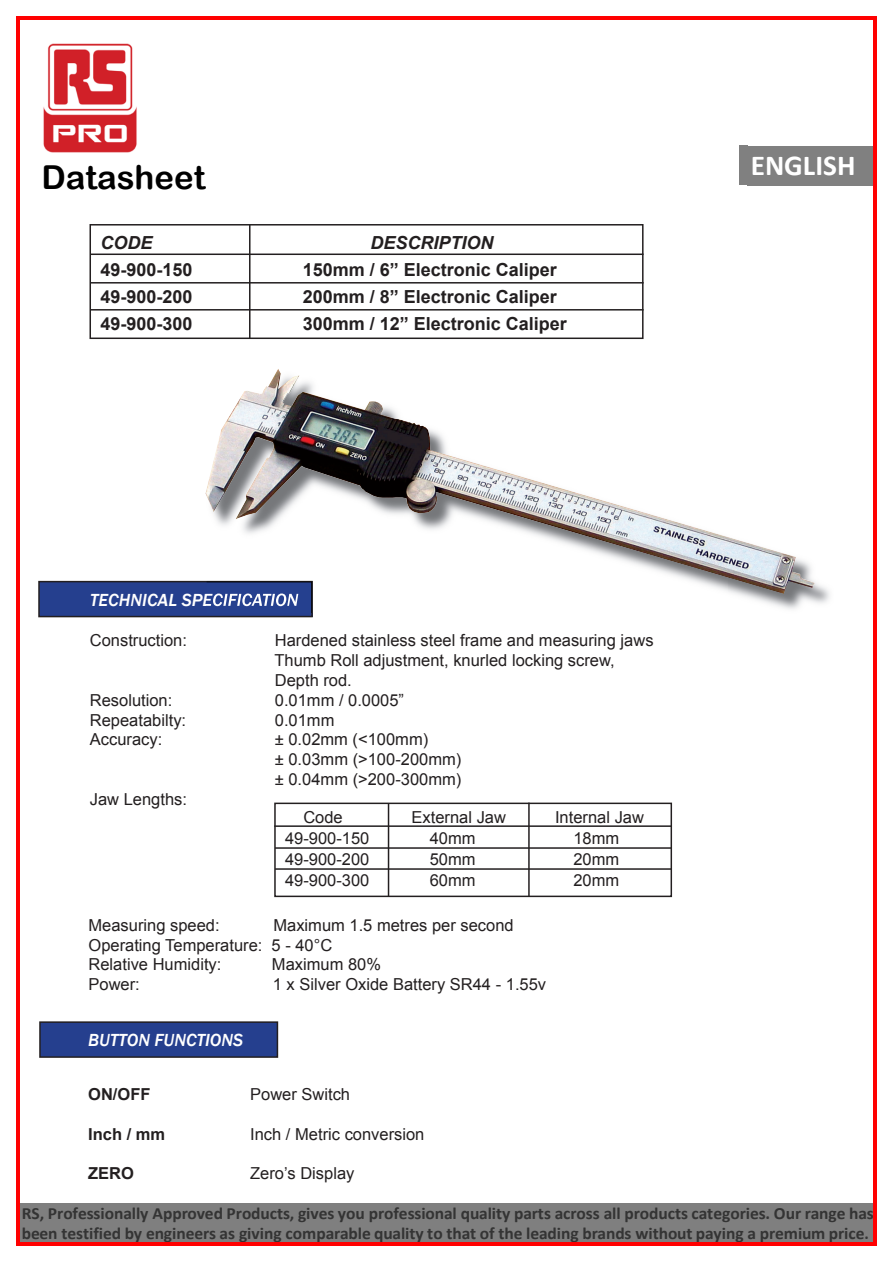
<style>
.page{position:relative;width:893px;height:1263px;background:#fff}
.page>*{position:absolute;margin:0;border:0;box-sizing:border-box;transform-origin:0 0}
.t1{font:700 33px "Arial Rounded MT";color:#000}
.t2{font:700 28.95px "Calibri";color:#fff}
.t3{font:700 18px "Arial";color:#231f20}
.t4{font:italic 500 18px "Franklin Gothic";color:#fff}
.t5{font:italic 700 18px "Arial";color:#231f20}
.t6{font:700 17.1px/20.9px "Calibri";letter-spacing:-.005em;color:#343434}
.t7{font:16.5px/19.8px "Arial";color:#231f20}
.t8{font:700 16.5px "Arial";color:#231f20}
.s1{font-size:16.05px}
</style>
<div class="page">
<div style="left:90px;top:224px;width:554px;height:115px;border:2px solid #231f20"></div>
<hr style="left:91px;top:254px;width:553px;height:1px;background:#231f20">
<hr style="left:91px;top:282px;width:553px;height:2px;background:#231f20">
<hr style="left:91px;top:309px;width:553px;height:2px;background:#231f20">
<hr style="left:249px;top:225px;width:1px;height:113px;background:#231f20">
<div style="left:274px;top:803px;width:398px;height:94px;border:2px solid #231f20"></div>
<hr style="left:274px;top:825px;width:397px;height:2px;background:#231f20">
<hr style="left:275px;top:847px;width:397px;height:2px;background:#231f20">
<hr style="left:275px;top:868px;width:397px;height:2px;background:#231f20">
<hr style="left:388px;top:803px;width:1px;height:93px;background:#231f20">
<hr style="left:528px;top:803px;width:2px;height:93px;background:#231f20">
<svg style="left:38px;top:581px;width:275px;height:36px;background:#253c83"></svg>
<div style="left:40px;top:1022px;width:237px;height:35px;background:#253f8e"></div>
<div style="left:39px;top:1021px;width:239px;height:37px;border:2px solid #231f20"></div>
<img style="left:737px;top:582px;width:93px;height:27px">
<img style="left:207px;top:594px;width:105px;height:19px">
<img style="left:207px;top:594px;width:91px;height:12px">
<img style="left:205px;top:369px;width:610px;height:225px">
<div style="left:20px;top:1203px;width:857px;height:20px;background:#7f7f7f"></div>
<div style="left:20px;top:1223px;width:857px;height:20px;background:#7f7f7f"></div>
<div style="left:739px;top:146px;width:8px;height:39px;background:#808080"></div>
<div style="left:866px;top:146px;width:9px;height:39px;background:#808080"></div>
<div style="left:748px;top:146px;width:118px;height:39px;background:#808080"></div>
<img style="left:43px;top:43px;width:94px;height:110px">
<svg style="left:17px;top:16px;width:3px;height:4px"></svg>
<hr style="left:20px;top:16px;width:853px;height:4px;background:#f00">
<svg style="left:873px;top:16px;width:4px;height:4px"></svg>
<hr style="left:17px;top:20px;width:3px;height:1222px;background:#f00">
<hr style="left:873px;top:20px;width:4px;height:1222px;background:#f00">
<hr style="left:20px;top:1242px;width:853px;height:3px;background:#f00">
<svg style="left:873px;top:1242px;width:4px;height:3px"></svg>
<h1 class="t1" style="left:42px;top:161px;width:165px">Datasheet</h1>
<p class="t5" style="left:100px;top:231px;width:54px">CODE</p>
<p class="t5" style="left:370px;top:231px;width:125px">DESCRIPTION</p>
<p class="t3" style="left:100px;top:258px;width:94px">49-900-150</p>
<p class="t3" style="left:303px;top:258px;width:256px">150mm / 6” Electronic Caliper</p>
<p class="t3" style="left:100px;top:285px;width:94px">49-900-200</p>
<p class="t3" style="left:303px;top:285px;width:256px">200mm / 8” Electronic Caliper</p>
<p class="t3" style="left:100px;top:312px;width:94px">49-900-300</p>
<p class="t3" style="left:303px;top:312px;width:266px">300mm / 12” Electronic Caliper</p>
<h2 class="t2" style="left:751px;top:153px;width:106px">ENGLISH</h2>
<p class="t4" style="left:90px;top:589px;width:210px">TECHNICAL SPECIFICATION</p>
<p class="t7" style="left:90px;top:631px;width:99px">Construction:</p>
<p class="t7" style="left:275px;top:631px;width:381px">Hardened stainless steel frame and measuring jaws<br>Thumb Roll adjustment, knurled locking screw,<br>Depth rod.</p>
<p class="t7" style="left:90px;top:690px;width:84px">Resolution:</p>
<p class="t7" style="left:275px;top:690px;width:131px">0.01mm / 0.0005”</p>
<p class="t7" style="left:90px;top:710px;width:98px">Repeatabilty:</p>
<p class="t7" style="left:275px;top:710px;width:61px">0.01mm</p>
<p class="t7" style="left:90px;top:730px;width:74px">Accuracy:</p>
<p class="t7" style="left:275px;top:730px;width:188px">± 0.02mm (&lt;100mm)<br>± 0.03mm (&gt;100-200mm) ± 0.04mm (&gt;200-300mm)</p>
<p class="t7" style="left:90px;top:789px;width:99px">Jaw Lengths:</p>
<p class="t7" style="left:303px;top:807px;width:41px">Code</p>
<p class="t7" style="left:412px;top:807px;width:96px">External Jaw</p>
<p class="t7" style="left:555px;top:807px;width:90px">Internal Jaw</p>
<p class="t7" style="left:285px;top:828px;width:86px">49-900-150</p>
<p class="t7" style="left:430px;top:828px;width:47px">40mm</p>
<p class="t7" style="left:573px;top:828px;width:47px">18mm</p>
<p class="t7" style="left:285px;top:849px;width:86px">49-900-200</p>
<p class="t7" style="left:430px;top:849px;width:47px">50mm</p>
<p class="t7" style="left:573px;top:849px;width:47px">20mm</p>
<p class="t7" style="left:285px;top:870px;width:86px">49-900-300</p>
<p class="t7" style="left:430px;top:870px;width:47px">60mm</p>
<p class="t7" style="left:573px;top:870px;width:47px">20mm</p>
<p class="t7" style="left:88px;top:915px;width:133px">Measuring speed:</p>
<p class="t7" style="left:88px;top:915px;width:427px;text-indent:185px">Maximum 1.5 metres per second<br>Operating Temperature: 5 - 40°C<br>Relative Humidity:</p>
<p class="t7" style="left:272px;top:955px;width:111px">Maximum 80%</p>
<p class="t7" style="left:88px;top:974px;width:53px">Power:</p>
<p class="t7" style="left:273px;top:974px;width:275px">1 x Silver Oxide Battery SR44 - 1.55v</p>
<p class="t4" style="left:88px;top:1029px;width:156px">BUTTON FUNCTIONS</p>
<p class="t8" style="left:88px;top:1083px;width:64px">ON/OFF</p>
<p class="t7" style="left:250px;top:1084px;width:101px">Power Switch</p>
<p class="t8" style="left:88px;top:1123px;width:79px">Inch / mm</p>
<p class="t7" style="left:250px;top:1124px;width:176px">Inch / Metric conversion</p>
<p class="t8" style="left:88px;top:1162px;width:47px">ZERO</p>
<p class="t7" style="left:250px;top:1164px;width:106px">Zero’s Display</p>
<p class="t6" style="left:22px;top:1204px;width:854px">RS, Professionally Approved Products, gives you professional quality parts across all products categories. Our range has been testified by engineers as giving comparable quality to that of the leading brands without paying a premium price<span class="s1">.</span></p>
</div>
